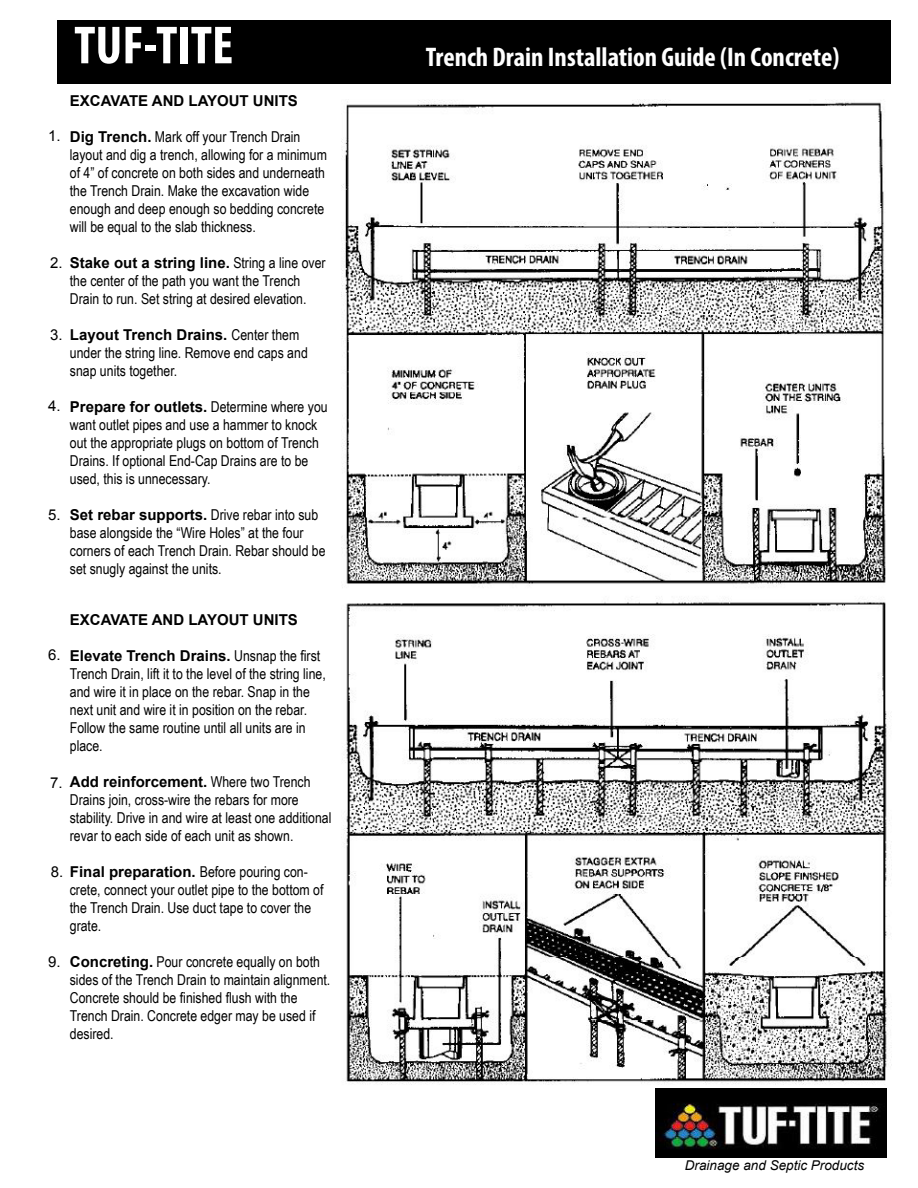
<style>
.page{position:relative;width:918px;height:1188px;background:#fff}
.page>*{position:absolute;margin:0;border:0;box-sizing:border-box;transform-origin:0 0}
.t1{font:700 condensed 54px "Myriad Pro";color:#fff}
.t2{font:700 condensed 27px "Myriad Pro";color:#fff}
.t3{font:15px/18px "Arial Narrow";color:#000}
.t4{font:700 15px "Arial";color:#000}
.t5{font:15px "Arial";color:#000}
.t6{font:italic 13.5px "Arial";color:#000}
.s1{font-family:"Arial";font-weight:700}
.s2{font-family:"Arial Narrow";font-weight:400}
.s3{font-weight:400}
</style>
<div class="page">
<img style="left:342px;top:99px;width:549px;height:986px">
<div style="left:58px;top:20px;width:833px;height:64px;background:#000"></div>
<img style="left:656px;top:1088px;width:230px;height:69px">
<h1 class="t1" style="left:74px;top:12px;width:161px">TUF-TITE</h1>
<p class="t4" style="left:70px;top:90px;width:230px">EXCAVATE AND LAYOUT UNITS</p>
<p class="t3" style="left:70px;top:127px;width:259px"><span class="s1">Dig Trench.</span> Mark off your Trench Drain layout and dig a trench, allowing for a minimum of 4” of concrete on both sides and underneath the Trench Drain. Make the excavation wide enough and deep enough so bedding concrete will be equal to the slab thickness.</p>
<p class="t4" style="left:70px;top:252px;width:257px">Stake out a string line. <span class="s2">String a line over</span></p>
<p class="t3" style="left:70px;top:271px;width:238px">the center of the path you want the Trench<br>Drain to run. Set string at desired elevation.</p>
<p class="t4" style="left:70px;top:324px;width:231px">Layout Trench Drains. <span class="s2">Center them</span></p>
<p class="t3" style="left:70px;top:343px;width:239px">under the string line. Remove end caps and snap units together.</p>
<p class="t4" style="left:70px;top:396px;width:259px">Prepare for outlets. <span class="s2">Determine where you</span></p>
<p class="t3" style="left:70px;top:415px;width:250px">want outlet pipes and use a hammer to knock out the appropriate plugs on bottom of Trench Drains. If optional End-Cap Drains are to be used, this is unnecessary.</p>
<p class="t4" style="left:70px;top:504px;width:250px">Set rebar supports. <span class="s2">Drive rebar into sub</span></p>
<p class="t3" style="left:70px;top:523px;width:257px">base alongside the “Wire Holes” at the four corners of each Trench Drain. Rebar should be set snugly against the units.</p>
<p class="t4" style="left:70px;top:610px;width:230px">EXCAVATE AND LAYOUT UNITS</p>
<p class="t4" style="left:70px;top:646px;width:252px">Elevate Trench Drains. <span class="s2">Unsnap the first</span></p>
<p class="t3" style="left:70px;top:664px;width:257px">Trench Drain, lift it to the level of the string line, and wire it in place on the rebar. Snap in the next unit and wire it in position on the rebar.<br>Follow the same routine until all units are in place.</p>
<p class="t4" style="left:70px;top:772px;width:242px">Add reinforcement. <span class="s2">Where two Trench</span></p>
<p class="t3" style="left:70px;top:790px;width:263px">Drains join, cross-wire the rebars for more stability. Drive in and wire at least one additional revar to each side of each unit as shown.</p>
<p class="t4" style="left:51px;top:862px;width:259px"><span class="s3">8.</span> Final preparation. <span class="s2">Before pouring con-</span></p>
<p class="t3" style="left:70px;top:880px;width:255px">crete, connect your outlet pipe to the bottom of the Trench Drain. Use duct tape to cover the grate.</p>
<p class="t3" style="left:70px;top:952px;width:262px"><span class="s1">Concreting.</span> Pour concrete equally on both sides of the Trench Drain to maintain alignment.<br>Concrete should be finished flush with the Trench Drain. Concrete edger may be used if desired.</p>
<p class="t5" style="left:48px;top:126px;width:14px">1.</p>
<p class="t5" style="left:50px;top:253px;width:14px">2.</p>
<p class="t5" style="left:50px;top:325px;width:14px">3.</p>
<p class="t5" style="left:48px;top:396px;width:14px">4.</p>
<p class="t5" style="left:48px;top:505px;width:14px">5.</p>
<p class="t5" style="left:48px;top:645px;width:14px">6.</p>
<p class="t5" style="left:50px;top:773px;width:14px">7.</p>
<p class="t5" style="left:48px;top:952px;width:14px">9.</p>
<h2 class="t2" style="left:426px;top:40px;width:415px">Trench Drain Installation Guide (In Concrete)</h2>
<p class="t6" style="left:685px;top:1157px;width:181px">Drainage and Septic Products</p>
</div>
